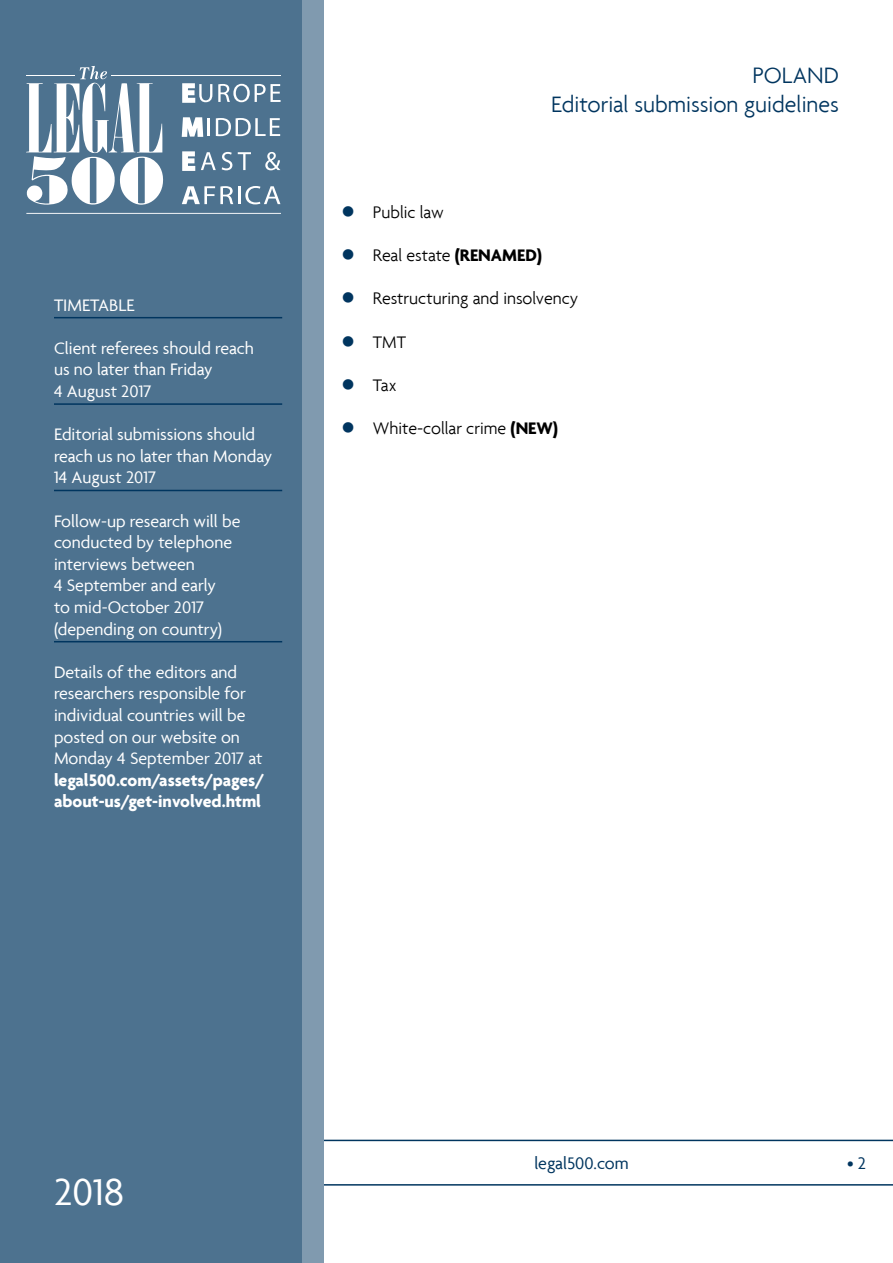
<style>
.page{position:relative;width:893px;height:1263px;background:#fff}
.page>*{position:absolute;margin:0;border:0;box-sizing:border-box;transform-origin:0 0}
.t1{font:40.5px "Agenda";color:#fff}
.t2{font:300 24px/28.8px "Agenda";color:#00355f}
.t3{font:18px/21.6px "Agenda";color:#fff}
.t4{font:300 18px "Agenda";color:#000}
.t5{font:700 18px/21.6px "Agenda";color:#fff}
.t6{font:18px "Agenda";color:#00355f}
.s1{color:#00355f}
.s2{font-weight:700}
</style>
<div class="page">
<svg style="left:323px;top:1140px;width:570px;height:45px"></svg>
<div style="left:0;top:0;width:323px;height:1263px;background:#809aaf"></div>
<div style="left:0;top:0;width:302px;height:1263px;background:#4d728f"></div>
<hr style="left:54px;top:317px;width:228px;height:1px;background:#00355f">
<hr style="left:54px;top:403px;width:228px;height:2px;background:#00355f">
<hr style="left:54px;top:490px;width:228px;height:1px;background:#00355f">
<hr style="left:54px;top:641px;width:228px;height:1px;background:#00355f">
<svg style="left:26px;top:66px;width:138px;height:139px"></svg>
<hr style="left:26px;top:75px;width:49px;height:1px;background:#fff">
<hr style="left:111px;top:75px;width:170px;height:1px;background:#fff">
<hr style="left:26px;top:213px;width:255px;height:1px;background:#fff">
<svg style="left:181px;top:83px;width:100px;height:54px"></svg>
<svg style="left:182px;top:151px;width:34px;height:20px"></svg>
<svg style="left:222px;top:152px;width:10px;height:18px"></svg>
<svg style="left:238px;top:152px;width:13px;height:18px"></svg>
<svg style="left:265px;top:152px;width:15px;height:18px"></svg>
<svg style="left:182px;top:186px;width:98px;height:18px"></svg>
<p class="t3" style="left:54px;top:294px;width:82px">TIMETABLE</p>
<p class="t3" style="left:54px;top:337px;width:202px">Client referees should reach us no later than Friday<br>4 August 2017</p>
<p class="t3" style="left:54px;top:423px;width:220px">Editorial submissions should reach us no later than Monday<br>14 August 2017</p>
<p class="t3" style="left:54px;top:510px;width:188px">Follow-up research will be conducted by telephone interviews between<br>4 September and early<br>to mid-October 2017 (depending on country)</p>
<p class="t3" style="left:54px;top:661px;width:210px">Details of the editors and researchers responsible for individual countries will be posted on our website on<br>Monday 4 September 2017 at</p>
<p class="t5" style="left:54px;top:769px;width:212px">legal500.com/assets/pages/ about-us/get-involved.html</p>
<h2 class="t2" style="left:551px;top:61px;width:289px;text-indent:201px">POLAND<br>Editorial submission guidelines</h2>
<p class="t4" style="left:341px;top:202px;width:104px"><span class="s1">●</span> Public law</p>
<p class="t4" style="left:341px;top:245px;width:202px"><span class="s1">●</span> Real estate <span class="s2">(RENAMED)</span></p>
<p class="t4" style="left:341px;top:288px;width:238px"><span class="s1">●</span> Restructuring and insolvency</p>
<p class="t4" style="left:341px;top:331px;width:66px"><span class="s1">●</span> TMT</p>
<p class="t4" style="left:341px;top:374px;width:57px"><span class="s1">●</span> Tax</p>
<p class="t4" style="left:341px;top:418px;width:218px"><span class="s1">●</span> White-collar crime <span class="s2">(NEW)</span></p>
<h1 class="t1" style="left:54px;top:1168px;width:72px">2018</h1>
<p class="t6" style="left:534px;top:1152px;width:96px">legal500.com</p>
<p class="t6" style="left:847px;top:1152px;width:20px">•2</p>
</div>
